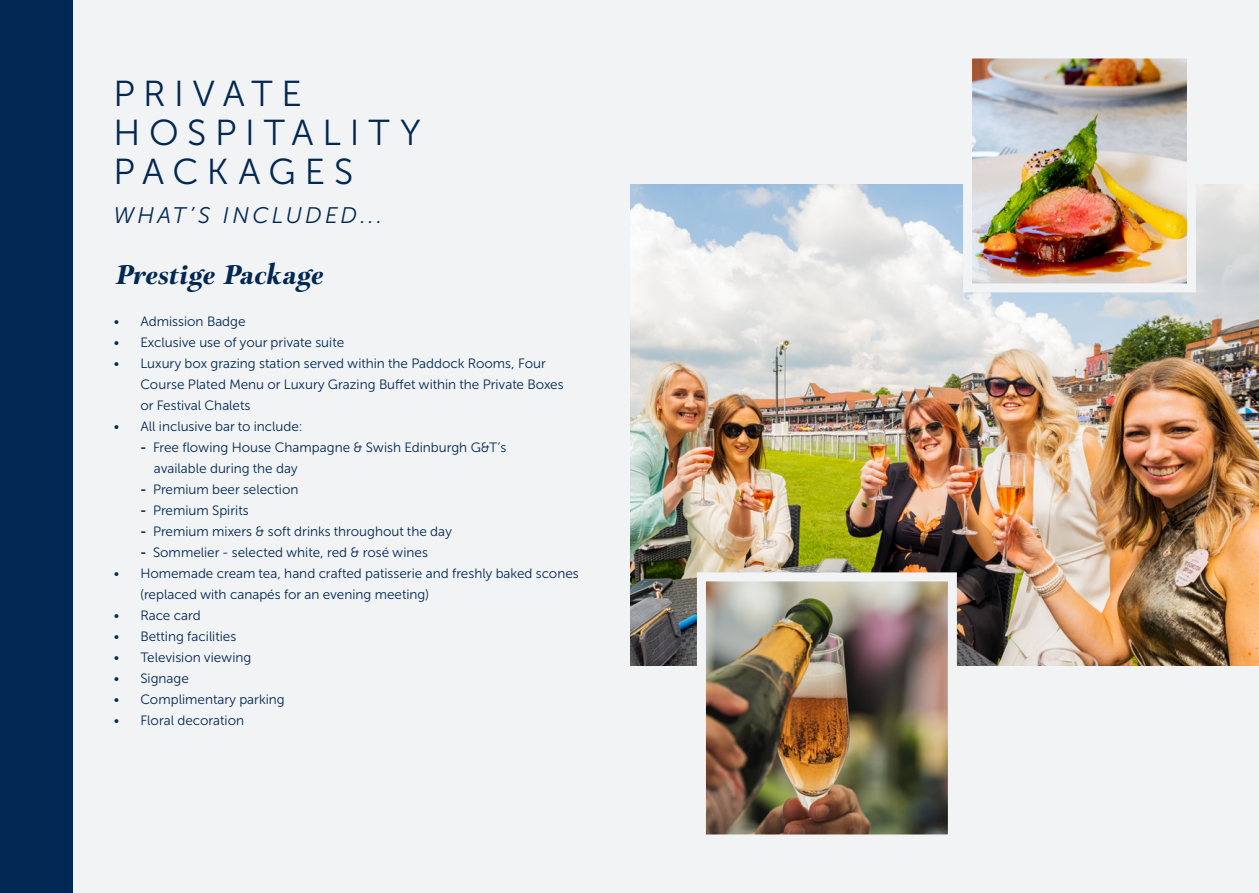
<style>
.page{position:relative;width:1259px;height:893px;background:#f2f3f4}
.page>*{position:absolute;margin:0;border:0;box-sizing:border-box;transform-origin:0 0}
.t1{font:36px "Museo Sans Cyrl 300";letter-spacing:.24em;color:#002853}
.t2{font:700 27px "Park Lane";letter-spacing:.015em;color:#002853}
.t3{font:italic 22.5px "Museo Sans 300";letter-spacing:.135em;color:#002853}
.t4{font:13.5px/21px "Museo Sans Cyrl 300";color:#002853}
.s1{font-family:"Museo Sans Cyrl 700"}
</style>
<div class="page">
<div style="left:0;top:0;width:72px;height:893px;background:#002853"></div>
<img style="left:630px;top:185px;width:629px;height:480px">
<img style="left:707px;top:582px;width:240px;height:251px">
<div style="left:697px;top:572px;width:260px;height:271px;border:9px solid #f2f3f4"></div>
<img style="left:973px;top:60px;width:213px;height:222px">
<div style="left:963px;top:50px;width:233px;height:242px;border:9px solid #f2f3f4"></div>
<p class="t1" style="left:113px;top:75px;width:190px">PRIVATE</p>
<p class="t1" style="left:113px;top:114px;width:309px">HOSPITALITY</p>
<p class="t1" style="left:113px;top:153px;width:241px">PACKAGES</p>
<p class="t3" style="left:113px;top:204px;width:270px">WHAT’S INCLUDED...</p>
<p class="t2" style="left:113px;top:260px;width:210px">Prestige Package</p>
<p class="t4" style="left:113px;top:311px;width:134px">• Admission Badge</p>
<p class="t4" style="left:113px;top:332px;width:232px">• Exclusive use of your private suite</p>
<p class="t4" style="left:140px;top:353px;width:425px;text-indent:-27px">• Luxury box grazing station served within the Paddock Rooms, Four<br>Course Plated Menu or Luxury Grazing Buffet within the Private Boxes or Festival Chalets</p>
<p class="t4" style="left:113px;top:416px;width:190px">• All inclusive bar to include:</p>
<p class="t4" style="left:154px;top:437px;width:354px;text-indent:-14px"><span class="s1">-</span> Free flowing House Champagne &amp; Swish Edinburgh G&amp;T’s available during the day</p>
<p class="t4" style="left:140px;top:479px;width:159px"><span class="s1">-</span> Premium beer selection</p>
<p class="t4" style="left:140px;top:500px;width:110px"><span class="s1">-</span> Premium Spirits</p>
<p class="t4" style="left:140px;top:521px;width:313px"><span class="s1">-</span> Premium mixers &amp; soft drinks throughout the day</p>
<p class="t4" style="left:140px;top:542px;width:289px"><span class="s1">-</span> Sommelier - selected white, red &amp; rosé wines</p>
<p class="t4" style="left:140px;top:563px;width:440px;text-indent:-27px">• Homemade cream tea, hand crafted patisserie and freshly baked scones (replaced with canapés for an evening meeting)</p>
<p class="t4" style="left:113px;top:605px;width:89px">• Race card</p>
<p class="t4" style="left:113px;top:626px;width:124px">• Betting facilities</p>
<p class="t4" style="left:113px;top:647px;width:139px">• Television viewing</p>
<p class="t4" style="left:113px;top:668px;width:77px">• Signage</p>
<p class="t4" style="left:113px;top:689px;width:173px">• Complimentary parking</p>
<p class="t4" style="left:113px;top:710px;width:132px">• Floral decoration</p>
</div>
